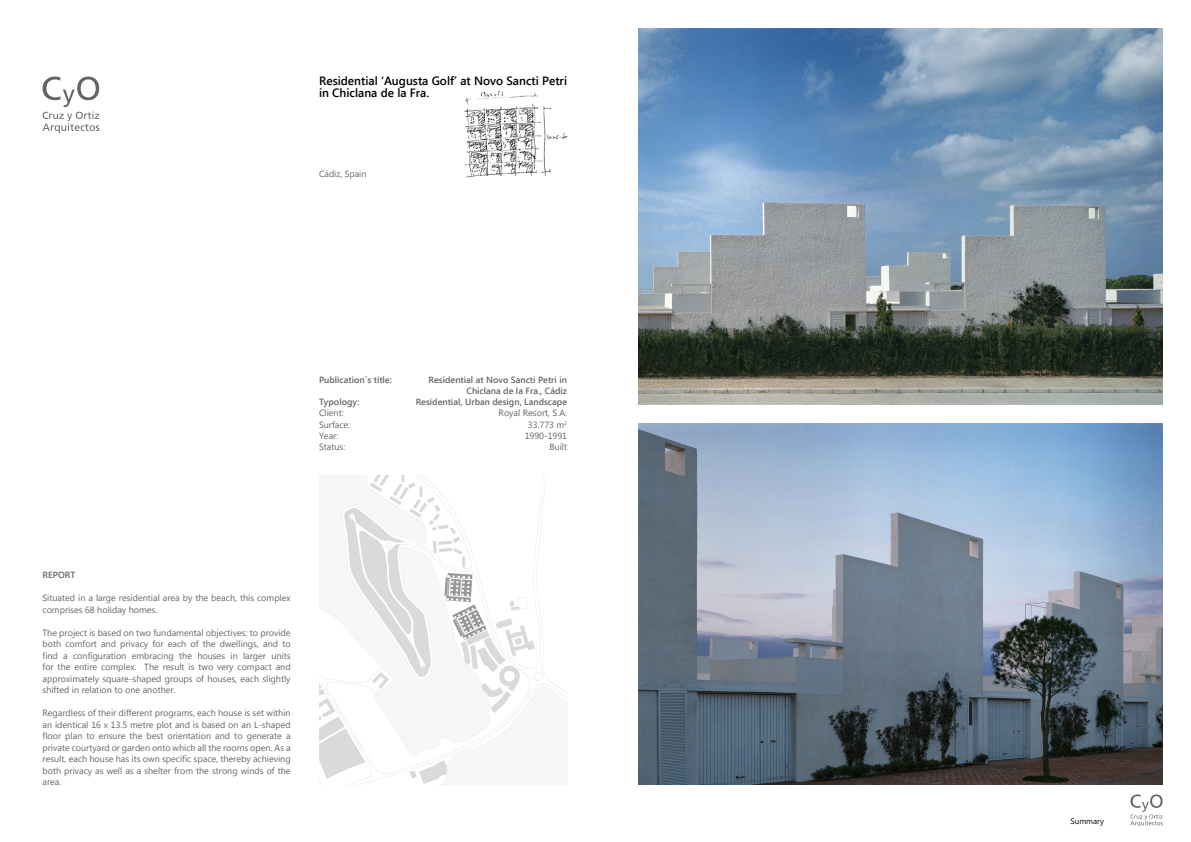
<style>
.page{position:relative;width:1191px;height:842px;background:#fff}
.page>*{position:absolute;margin:0;border:0;box-sizing:border-box;transform-origin:0 0}
.t1{font:600 12px/12px "Segoe UI";color:#000}
.t2{font:9px/11.5px "Segoe UI";color:#646464;text-align:justify}
.t3{font:600 9px/11px "Segoe UI";color:#646464;text-align:right}
.t4{font:8px "Segoe UI";color:#000}
</style>
<div class="page">
<img style="left:638px;top:28px;width:524px;height:376px">
<img style="left:638px;top:423px;width:524px;height:362px">
<img style="left:464px;top:91px;width:103px;height:87px">
<div style="left:475px;top:177px;width:81px;height:6px;background:#fff"></div>
<img style="left:319px;top:476px;width:248px;height:309px">
<svg style="left:43px;top:77px;width:56px;height:56px"></svg>
<svg style="left:1130px;top:794px;width:32px;height:32px"></svg>
<h1 class="t1" style="left:319px;top:74px;width:250px">Residential ‘Augusta Golf’ at Novo Sancti Petri in Chiclana de la Fra.</h1>
<p class="t2" style="left:319px;top:167px;width:49px">Cádiz, Spain</p>
<p class="t3" style="left:319px;top:374px;width:74px">Publication´s title:</p>
<p class="t3" style="left:428px;top:374px;width:140px">Residential at Novo Sancti Petri in<br>Chiclana de la Fra., Cádiz</p>
<p class="t3" style="left:319px;top:396px;width:42px">Typology:</p>
<p class="t3" style="left:416px;top:396px;width:153px">Residential, Urban design, Landscape</p>
<p class="t2" style="left:319px;top:407px;width:26px">Client:</p>
<p class="t2" style="left:498px;top:407px;width:70px">Royal Resort, S.A.</p>
<p class="t2" style="left:319px;top:418px;width:33px">Surface:</p>
<p class="t2" style="left:528px;top:418px;width:41px">33.773 m<sup>2</sup></p>
<p class="t2" style="left:319px;top:429px;width:21px">Year:</p>
<p class="t2" style="left:525px;top:429px;width:44px">1990-1991</p>
<p class="t2" style="left:319px;top:440px;width:28px">Status:</p>
<p class="t2" style="left:549px;top:440px;width:19px">Built</p>
<p class="t3" style="left:43px;top:569px;width:34px">REPORT</p>
<p class="t2" style="left:43px;top:592px;width:250px">Situated in a large residential area by the beach, this complex comprises 68 holiday homes.</p>
<p class="t2" style="left:43px;top:626px;width:250px">The project is based on two fundamental objectives: to provide both comfort and privacy for each of the dwellings, and to find a configuration embracing the houses in larger units for the entire complex. The result is two very compact and approximately square-shaped groups of houses, each slightly shifted in relation to one another.</p>
<p class="t2" style="left:43px;top:707px;width:250px">Regardless of their different programs, each house is set within an identical 16 x 13.5 metre plot and is based on an L-shaped floor plan to ensure the best orientation and to generate a private courtyard or garden onto which all the rooms open. As a result, each house has its own specific space, thereby achieving both privacy as well as a shelter from the strong winds of the area.</p>
<p class="t4" style="left:1070px;top:816px;width:35px">Summary</p>
</div>
